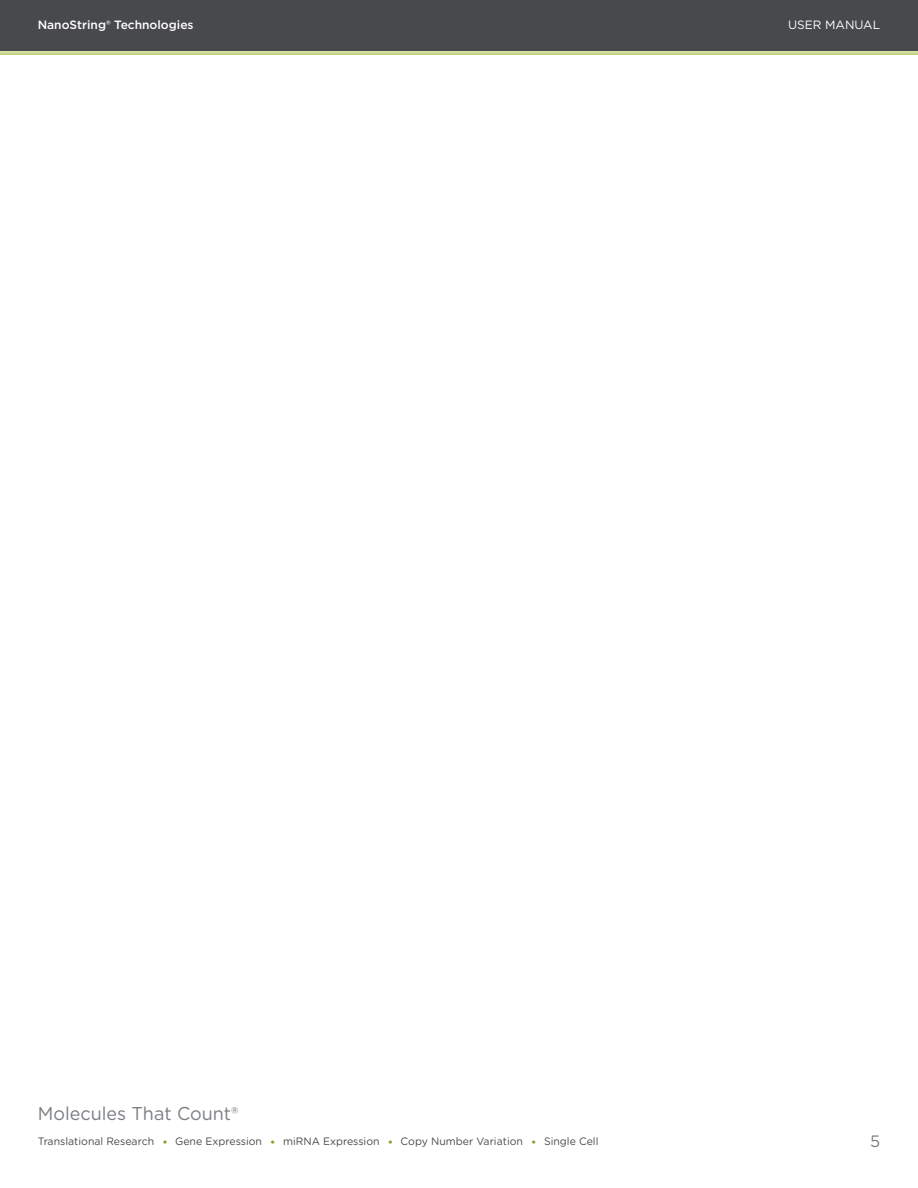
<style>
.page{position:relative;width:918px;height:1188px;background:#fff}
.page>*{position:absolute;margin:0;border:0;box-sizing:border-box;transform-origin:0 0}
.t1{font:18.6px "Gotham Rounded";color:#7a7e83}
.t2{font:16.5px "Gotham Rounded";color:#7a7e83}
.t3{font:500 12px "Gotham";color:#fff}
.t4{font:12px "Gotham";color:#fff}
.t5{font:10.65px "Gotham Rounded";color:#48494d}
</style>
<div class="page">
<div style="left:0;top:0;width:918px;height:51px;background:#48494d"></div>
<div style="left:0;top:51px;width:918px;height:6px;background:#231f20;opacity:.1"></div>
<p class="t3" style="left:38px;top:17px;width:157px">NanoString® Technologies</p>
<p class="t4" style="left:788px;top:17px;width:94px">USER MANUAL</p>
<h1 class="t1" style="left:38px;top:1101px;width:202px">Molecules That Count®</h1>
<p class="t5" style="left:38px;top:1133px;width:118px">Translational Research</p>
<p class="t5" style="left:175px;top:1133px;width:88px">Gene Expression</p>
<p class="t5" style="left:283px;top:1133px;width:98px">miRNA Expression</p>
<p class="t5" style="left:401px;top:1133px;width:124px">Copy Number Variation</p>
<p class="t5" style="left:544px;top:1133px;width:56px">Single Cell</p>
<h2 class="t2" style="left:870px;top:1130px;width:12px">5</h2>
</div>
